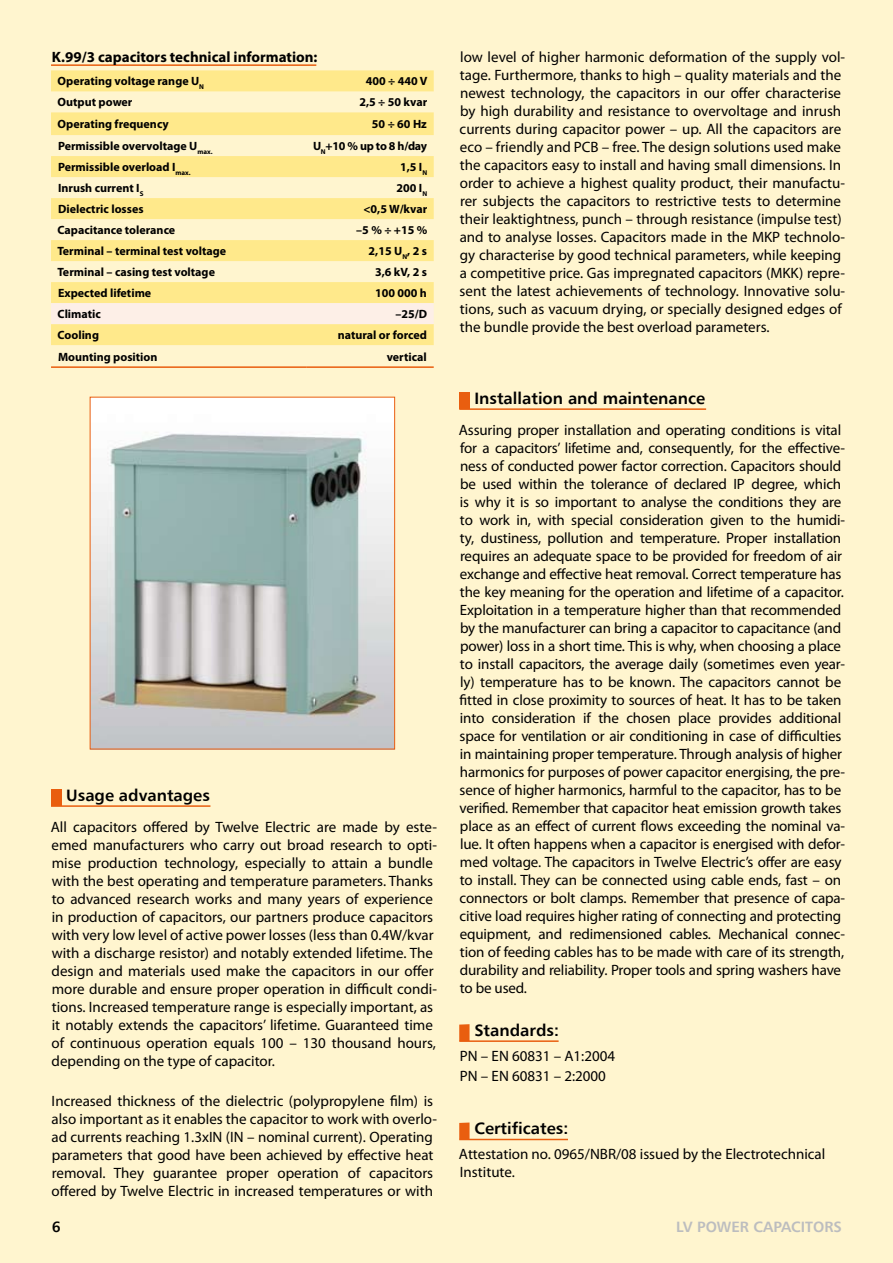
<style>
.page{position:relative;width:893px;height:1263px;background:#fff5cf}
.page>*{position:absolute;margin:0;border:0;box-sizing:border-box;transform-origin:0 0}
.t1{font:700 16.5px "Humnst 777 EU";color:#000}
.t2{font:15px/18px "Myriad Pro";letter-spacing:-.005em;color:#000}
.t3{font:700 15px "Myriad Pro";color:#000}
.t4{font:700 15px "Humnst 777 EU";color:#bcbdbf}
.t5{font:700 15px "Humnst 777 EU";color:#000}
.t6{font:700 12px "Myriad Pro";color:#000}
</style>
<div class="page">
<hr style="left:51px;top:64px;width:265px;height:2px;background:#e95e0f">
<hr style="left:51px;top:805px;width:159px;height:2px;background:#e95e0f">
<svg style="left:51px;top:70px;width:383px;height:275px;fill:#ffe98b"></svg>
<div style="left:51px;top:303px;width:383px;height:21px;background:#fdefe7"></div>
<hr style="left:51px;top:366px;width:255px;height:2px;background:#e95e0f">
<hr style="left:306px;top:366px;width:128px;height:2px;background:#e95e0f">
<img style="left:92px;top:399px;width:301px;height:348px">
<div style="left:51px;top:789px;width:10px;height:17px;background:#e95e0f"></div>
<hr style="left:459px;top:408px;width:247px;height:2px;background:#e95e0f">
<hr style="left:459px;top:1040px;width:100px;height:2px;background:#e95e0f">
<hr style="left:459px;top:1139px;width:109px;height:1px;background:#e95e0f">
<div style="left:459px;top:392px;width:11px;height:17px;background:#e95e0f"></div>
<div style="left:459px;top:1024px;width:11px;height:17px;background:#e95e0f"></div>
<div style="left:459px;top:1122px;width:11px;height:17px;background:#e95e0f"></div>
<p class="t3" style="left:52px;top:47px;width:267px">K.99/3 capacitors technical information:</p>
<p class="t6" style="left:58px;top:74px;width:148px">Operating voltage range U<sub>N</sub></p>
<p class="t6" style="left:366px;top:74px;width:63px">400 ÷ 440 V</p>
<p class="t6" style="left:58px;top:95px;width:76px">Output power</p>
<p class="t6" style="left:359px;top:95px;width:69px">2,5 ÷ 50 kvar</p>
<p class="t6" style="left:58px;top:116px;width:113px">Operating frequency</p>
<p class="t6" style="left:372px;top:116px;width:56px">50 ÷ 60 Hz</p>
<p class="t6" style="left:58px;top:138px;width:156px">Permissible overvoltage U<sub>max.</sub></p>
<p class="t6" style="left:313px;top:138px;width:116px">U<sub>N</sub>+10 % up to 8 h/day</p>
<p class="t6" style="left:58px;top:159px;width:134px">Permissible overload I<sub>max.</sub></p>
<p class="t6" style="left:400px;top:159px;width:29px">1,5 I<sub>N</sub></p>
<p class="t6" style="left:58px;top:180px;width:87px">Inrush current I<sub>S</sub></p>
<p class="t6" style="left:397px;top:180px;width:32px">200 I<sub>N</sub></p>
<p class="t6" style="left:58px;top:201px;width:87px">Dielectric losses</p>
<p class="t6" style="left:363px;top:201px;width:65px">&lt;0,5 W/kvar</p>
<p class="t6" style="left:58px;top:222px;width:119px">Capacitance tolerance</p>
<p class="t6" style="left:356px;top:222px;width:73px">–5 % ÷ +15 %</p>
<p class="t6" style="left:57px;top:243px;width:170px">Terminal – terminal test voltage</p>
<p class="t6" style="left:369px;top:243px;width:60px">2,15 U<sub>N</sub>, 2 s</p>
<p class="t6" style="left:57px;top:264px;width:159px">Terminal – casing test voltage</p>
<p class="t6" style="left:375px;top:264px;width:54px">3,6 kV, 2 s</p>
<p class="t6" style="left:58px;top:285px;width:95px">Expected lifetime</p>
<p class="t6" style="left:375px;top:285px;width:53px">100 000 h</p>
<p class="t6" style="left:58px;top:306px;width:45px">Climatic</p>
<p class="t6" style="left:395px;top:306px;width:33px">–25/D</p>
<p class="t6" style="left:58px;top:327px;width:43px">Cooling</p>
<p class="t6" style="left:338px;top:327px;width:91px">natural or forced</p>
<p class="t6" style="left:58px;top:349px;width:101px">Mounting position</p>
<p class="t6" style="left:387px;top:349px;width:42px">vertical</p>
<p class="t1" style="left:66px;top:785px;width:145px">Usage advantages</p>
<p class="t2" style="left:51px;top:817px;width:388px">All capacitors offered by Twelve Electric are made by este&shy;emed manufacturers who carry out broad research to opti&shy;mise production technology, especially to attain a bundle with the best operating and temperature parameters. Thanks to advanced research works and many years of experience in production of capacitors, our partners produce capacitors with very low level of active power losses (less than 0.4W/kvar with a discharge resistor) and notably extended lifetime. The design and materials used make the capacitors in our offer more durable and ensure proper operation in difficult condi&shy;tions. Increased temperature range is especially important, as it notably extends the capacitors’ lifetime. Guaranteed time of continuous operation equals 100 – 130 thousand hours, depending on the type of capacitor.</p>
<p class="t2" style="left:51px;top:1092px;width:387px">Increased thickness of the dielectric (polypropylene film) is also important as it enables the capacitor to work with overlo&shy;ad currents reaching 1.3xIN (IN – nominal current). Operating parameters that good have been achieved by effective heat removal. They guarantee proper operation of capacitors offered by Twelve Electric in increased temperatures or with</p>
<p class="t2" style="left:460px;top:48px;width:387px">low level of higher harmonic deformation of the supply vol&shy;tage. Furthermore, thanks to high – quality materials and the newest technology, the capacitors in our offer characterise by high durability and resistance to overvoltage and inrush currents during capacitor power – up. All the capacitors are eco – friendly and PCB – free. The design solutions used make the capacitors easy to install and having small dimensions. In order to achieve a highest quality product, their manufactu&shy;rer subjects the capacitors to restrictive tests to determine their leaktightness, punch – through resistance (impulse test) and to analyse losses. Capacitors made in the MKP technolo&shy;gy characterise by good technical parameters, while keeping a competitive price. Gas impregnated capacitors (MKK) repre&shy;sent the latest achievements of technology. Innovative solu&shy;tions, such as vacuum drying, or specially designed edges of the bundle provide the best overload parameters.</p>
<p class="t1" style="left:474px;top:388px;width:232px">Installation and maintenance</p>
<p class="t2" style="left:459px;top:421px;width:388px">Assuring proper installation and operating conditions is vital for a capacitors’ lifetime and, consequently, for the effective&shy;ness of conducted power factor correction. Capacitors should be used within the tolerance of declared IP degree, which is why it is so important to analyse the conditions they are to work in, with special consideration given to the humidi&shy;ty, dustiness, pollution and temperature. Proper installation requires an adequate space to be provided for freedom of air exchange and effective heat removal. Correct temperature has the key meaning for the operation and lifetime of a capacitor.<br>Exploitation in a temperature higher than that recommended by the manufacturer can bring a capacitor to capacitance (and power) loss in a short time. This is why, when choosing a place to install capacitors, the average daily (sometimes even year&shy;ly) temperature has to be known. The capacitors cannot be fitted in close proximity to sources of heat. It has to be taken into consideration if the chosen place provides additional space for ventilation or air conditioning in case of difficulties in maintaining proper temperature. Through analysis of higher harmonics for purposes of power capacitor energising, the pre&shy;sence of higher harmonics, harmful to the capacitor, has to be verified. Remember that capacitor heat emission growth takes place as an effect of current flows exceeding the nominal va&shy;lue. It often happens when a capacitor is energised with defor&shy;med voltage. The capacitors in Twelve Electric’s offer are easy to install. They can be connected using cable ends, fast – on connectors or bolt clamps. Remember that presence of capa&shy;citive load requires higher rating of connecting and protecting equipment, and redimensioned cables. Mechanical connec&shy;tion of feeding cables has to be made with care of its strength, durability and reliability. Proper tools and spring washers have to be used.</p>
<p class="t1" style="left:474px;top:1020px;width:86px">Standards:</p>
<p class="t2" style="left:460px;top:1045px;width:157px;line-height:20.1px">PN – EN 60831 – A1:2004<br>PN – EN 60831 – 2:2000</p>
<p class="t1" style="left:474px;top:1118px;width:95px">Certificates:</p>
<p class="t2" style="left:459px;top:1144px;width:368px">Attestation no. 0965/NBR/08 issued by the Electrotechnical<br>Institute.</p>
<p class="t5" style="left:52px;top:1217px;width:10px">6</p>
<p class="t4" style="left:676px;top:1217px;width:167px">LV power capacitors</p>
</div>
